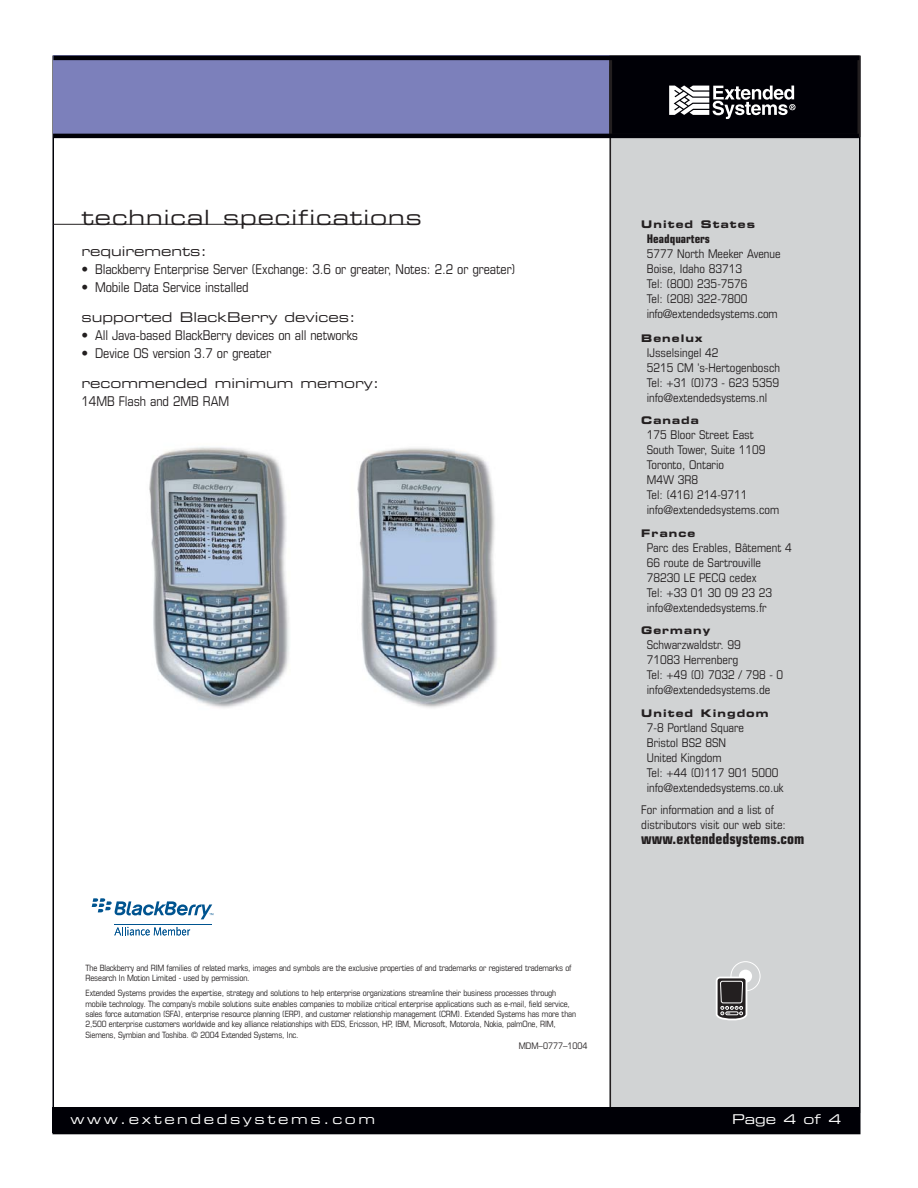
<style>
.page{position:relative;width:918px;height:1188px;background:#fff}
.page>*{position:absolute;margin:0;border:0;box-sizing:border-box;transform-origin:0 0}
.t1{font:21px "Eurostile Extended Two";letter-spacing:.05em;color:#231f20}
.t2{font:700 condensed 15px "Eurostile";color:#231f20}
.t3{font:condensed 13.5px "Eurostile";letter-spacing:-.005em;color:#231f20}
.t4{font:13.5px "Eurostile Extended Two";color:#231f20}
.t5{font:13.5px "Eurostile Extended Two";letter-spacing:.195em;color:#fff}
.t6{font:condensed 12px/15px "Eurostile";color:#231f20}
.t7{font:700 condensed 12px "Eurostile";color:#231f20}
.t8{font:10.5px "Eurostile Bold Extended Two";letter-spacing:.1em;color:#231f20}
.t9{font:condensed 9px "Eurostile";color:#231f20}
.t10{font:condensed 8.7px/10.4px "Eurostile";letter-spacing:-.015em;color:#231f20}
</style>
<div class="page">
<div style="left:609px;top:137px;width:252px;height:976px;background:#d1d3d4"></div>
<div style="left:53px;top:60px;width:556px;height:74px;background:#7c80bb"></div>
<hr style="left:610px;top:66px;width:1px;height:1066px;background:#231f20">
<div style="left:611px;top:57px;width:248px;height:78px;background:#000006"></div>
<div style="left:609px;top:56px;width:252px;height:81px;border:3px solid #231f20"></div>
<svg style="left:669px;top:85px;width:127px;height:34px"></svg>
<div style="left:52px;top:1107px;width:808px;height:26px;background:#000006"></div>
<hr style="left:53px;top:56px;width:806px;height:4px;background:#000006">
<hr style="left:53px;top:134px;width:806px;height:4px;background:#000006">
<hr style="left:53px;top:224px;width:366px;height:1px;background:#231f20">
<div style="left:731px;top:961px;width:29px;height:30px;border:1px solid #fff;border-radius:50%"></div>
<div style="left:739px;top:970px;width:13px;height:13px;background:#fff;border-radius:50%"></div>
<svg style="left:716px;top:976px;width:32px;height:45px"></svg>
<img style="left:149px;top:447px;width:141px;height:261px">
<img style="left:357px;top:448px;width:140px;height:260px">
<svg style="left:92px;top:898px;width:121px;height:21px"></svg>
<svg style="left:114px;top:927px;width:76px;height:8px"></svg>
<hr style="left:114px;top:924px;width:98px;height:1px;background:#005490">
<h1 class="t1" style="left:82px;top:209px;width:342px">technical specifications</h1>
<h3 class="t4" style="left:82px;top:246px;width:127px">requirements:</h3>
<h3 class="t3" style="left:82px;top:264px;width:436px">• Blackberry Enterprise Server (Exchange: 3.6 or greater, Notes: 2.2 or greater)</h3>
<h3 class="t3" style="left:82px;top:282px;width:169px">• Mobile Data Service installed</h3>
<h3 class="t4" style="left:82px;top:312px;width:276px">supported BlackBerry devices:</h3>
<h3 class="t3" style="left:82px;top:330px;width:278px">• All Java-based BlackBerry devices on all networks</h3>
<h3 class="t3" style="left:82px;top:348px;width:191px">• Device OS version 3.7 or greater</h3>
<h3 class="t4" style="left:82px;top:378px;width:299px">recommended minimum memory:</h3>
<h3 class="t3" style="left:82px;top:396px;width:149px">14MB Flash and 2MB RAM</h3>
<p class="t10" style="left:86px;top:963px;width:487px">The Blackberry and RIM families of related marks, images and symbols are the exclusive properties of and trademarks or registered trademarks of<br>Research In Motion Limited - used by permission.</p>
<p class="t10" style="left:86px;top:989px;width:492px">Extended Systems provides the expertise, strategy and solutions to help enterprise organizations streamline their business processes through mobile technology. The company’s mobile solutions suite enables companies to mobilize critical enterprise applications such as e-mail, field service, sales force automation (SFA), enterprise resource planning (ERP), and customer relationship management (CRM). Extended Systems has more than 2,500 enterprise customers worldwide and key alliance relationships with EDS, Ericsson, HP, IBM, Microsoft, Motorola, Nokia, palmOne, RIM, Siemens, Symbian and Toshiba. © 2004 Extended Systems, Inc.</p>
<p class="t9" style="left:519px;top:1042px;width:70px">MDM–0777–1004</p>
<p class="t8" style="left:641px;top:220px;width:115px">United States</p>
<h3 class="t7" style="left:647px;top:234px;width:65px">Headquarters</h3>
<h3 class="t6" style="left:647px;top:247px;width:135px">5777 North Meeker Avenue<br>Boise, Idaho 83713<br>Tel: (800) 235-7576<br>Tel: (208) 322-7800 info@extendedsystems.com</h3>
<p class="t8" style="left:641px;top:334px;width:63px">Benelux</p>
<h3 class="t6" style="left:647px;top:346px;width:135px">IJsselsingel 42<br>5215 CM 's-Hertogenbosch<br>Tel: +31 (0)73 - 623 5359 info@extendedsystems.nl</h3>
<p class="t8" style="left:641px;top:417px;width:59px">Canada</p>
<h3 class="t6" style="left:647px;top:428px;width:134px">175 Bloor Street East<br>South Tower, Suite 1109<br>Toronto, Ontario<br>M4W 3R8<br>Tel: (416) 214-9711 info@extendedsystems.com</h3>
<p class="t8" style="left:641px;top:529px;width:55px">France</p>
<h3 class="t6" style="left:647px;top:541px;width:146px">Parc des Erables, Bâtement 4<br>66 route de Sartrouville<br>78230 LE PECQ cedex<br>Tel: +33 01 30 09 23 23 info@extendedsystems.fr</h3>
<p class="t8" style="left:641px;top:627px;width:70px">Germany</p>
<h3 class="t6" style="left:647px;top:638px;width:138px">Schwarzwaldstr. 99<br>71083 Herrenberg<br>Tel: +49 (0) 7032 / 798 - 0 info@extendedsystems.de</h3>
<p class="t8" style="left:641px;top:709px;width:129px">United Kingdom</p>
<h3 class="t6" style="left:647px;top:721px;width:138px">7-8 Portland Square<br>Bristol BS2 8SN<br>United Kingdom<br>Tel: +44 (0)117 901 5000 info@extendedsystems.co.uk</h3>
<h3 class="t6" style="left:641px;top:803px;width:146px">For information and a list of distributors visit our web site:</h3>
<h2 class="t2" style="left:641px;top:833px;width:165px">www.extendedsystems.com</h2>
<h3 class="t5" style="left:71px;top:1114px;width:306px">www.extendedsystems.com</h3>
<h3 class="t5" style="left:732px;top:1114px;width:111px">Page 4 of 4</h3>
</div>
